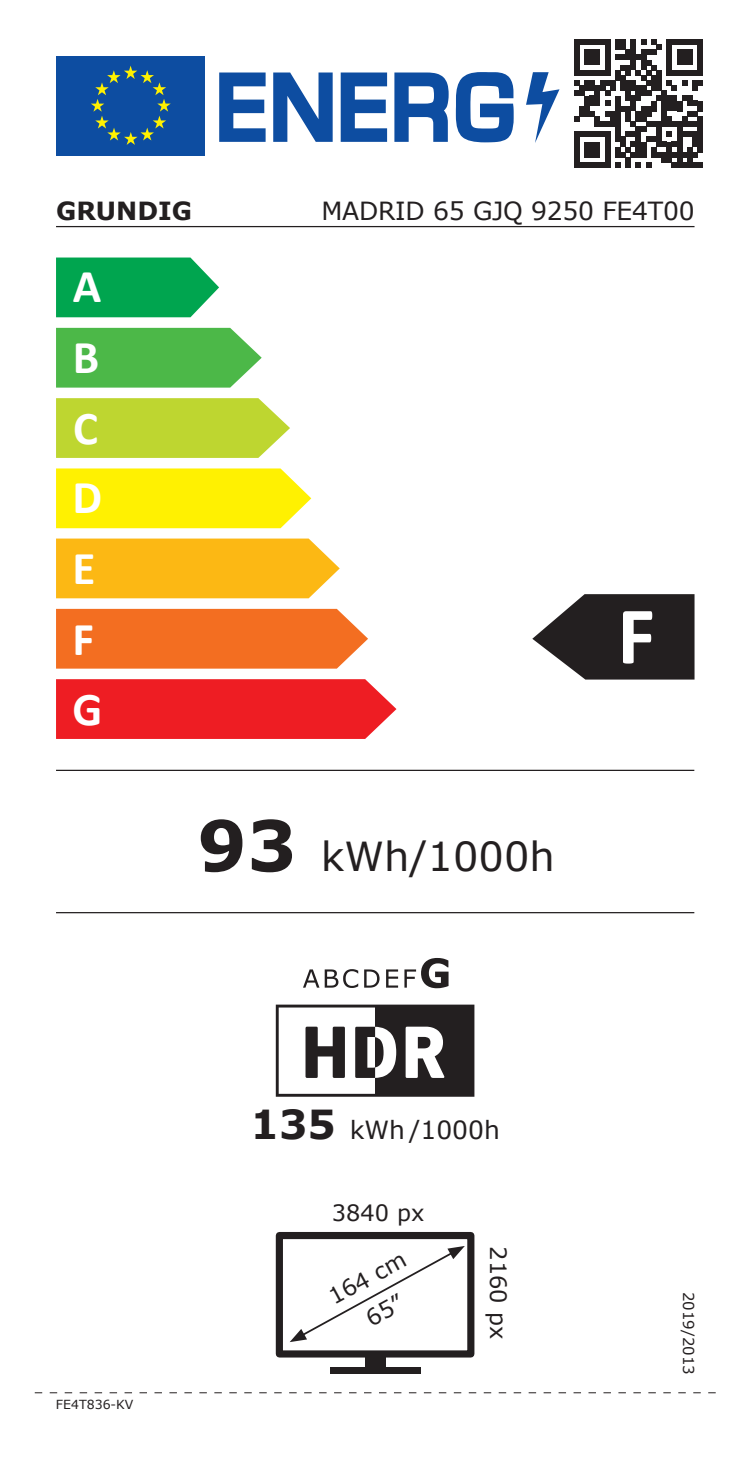
<style>
.page{position:relative;width:752px;height:1460px;background:#fff}
.page>*{position:absolute;margin:0;border:0;box-sizing:border-box;transform-origin:0 0}
.t1{font:700 47.25px/70.5px "Calibri";color:#fff}
.t2{font:40px "Verdana";color:#231f20}
.t3{font:25px "Verdana";letter-spacing:-.01em;color:#231f20}
.t4{font:700 25px "Verdana";color:#231f20}
.t5{font:22.5px "Verdana";color:#231f20}
.t6{font:15px "Verdana";color:#231f20}
.t7{font:12.5px "Verdana";color:#231f20}
.s1{font-weight:700;font-size:70px}
.s2{font-weight:700;font-size:40px}
</style>
<div class="page">
<hr style="left:56px;top:226px;width:638px;height:1px;background:#231f20">
<div style="left:56px;top:57px;width:149px;height:99px;background:#0d4da1"></div>
<svg style="left:91px;top:66px;width:80px;height:79px"></svg>
<svg style="left:219px;top:73px;width:46px;height:69px"></svg>
<svg style="left:273px;top:73px;width:59px;height:69px"></svg>
<svg style="left:340px;top:73px;width:47px;height:69px"></svg>
<svg style="left:394px;top:73px;width:54px;height:69px"></svg>
<svg style="left:455px;top:72px;width:58px;height:70px"></svg>
<svg style="left:526px;top:72px;width:33px;height:71px"></svg>
<svg style="left:35px;top:1392px;width:680px;height:1px"></svg>
<svg style="left:574px;top:39px;width:128px;height:129px"></svg>
<svg style="left:56px;top:679px;width:340px;height:60px;background:#ee262c"></svg>
<div style="left:56px;top:609px;width:312px;height:60px;background:#f36e21"></div>
<div style="left:56px;top:539px;width:283px;height:59px;background:#fcb814"></div>
<svg style="left:56px;top:468px;width:255px;height:60px;background:#fff110"></svg>
<svg style="left:56px;top:398px;width:234px;height:60px;background:#c2d83d"></svg>
<svg style="left:56px;top:328px;width:205px;height:60px;background:#5abd56"></svg>
<svg style="left:56px;top:258px;width:163px;height:59px;background:#15ac5e"></svg>
<svg style="left:532px;top:594px;width:162px;height:86px"></svg>
<div style="left:364px;top:1351px;width:21px;height:18px;background:#231f20"></div>
<div style="left:330px;top:1367px;width:90px;height:7px;background:#231f20"></div>
<div style="left:275px;top:1232px;width:199px;height:125px;border:7px solid #231f20"></div>
<hr style="left:56px;top:770px;width:638px;height:1px;background:#231f20">
<hr style="left:56px;top:912px;width:638px;height:1px;background:#231f20">
<svg style="left:303px;top:969px;width:55px;height:19px"></svg>
<svg style="left:364px;top:969px;width:15px;height:19px"></svg>
<svg style="left:386px;top:969px;width:12px;height:19px"></svg>
<svg style="left:404px;top:958px;width:44px;height:30px"></svg>
<svg style="left:276px;top:1005px;width:198px;height:92px"></svg>
<svg style="left:290px;top:1246px;width:174px;height:96px"></svg>
<p class="t4" style="left:56px;top:194px;width:137px">GRUNDIG</p>
<p class="t3" style="left:321px;top:195px;width:374px">MADRID 65 GJQ 9250 FE4T00</p>
<h1 class="t1" style="left:73px;top:251px;width:31px">A<br>B<br>C<br>D<br>E<br>F<br>G</h1>
<h2 class="t2" style="left:197px;top:831px;width:359px"><span class="s1">93</span> kWh/1000h</h2>
<p class="t7" style="left:56px;top:1396px;width:79px">FE4T836-KV</p>
<p class="t3" style="left:250px;top:1114px;width:251px"><span class="s2">135</span> kWh /1000h</p>
<p class="t5" style="left:332px;top:1198px;width:94px">3840 px</p>
<p class="t5" style="left:323px;top:1285px;width:86px;rotate:-28deg">164 cm</p>
<p class="t5" style="left:512px;top:1246px;width:94px;rotate:90deg">2160 px</p>
<p class="t6" style="left:697px;top:1292px;width:85px;rotate:90deg">2019/2013</p>
</div>
